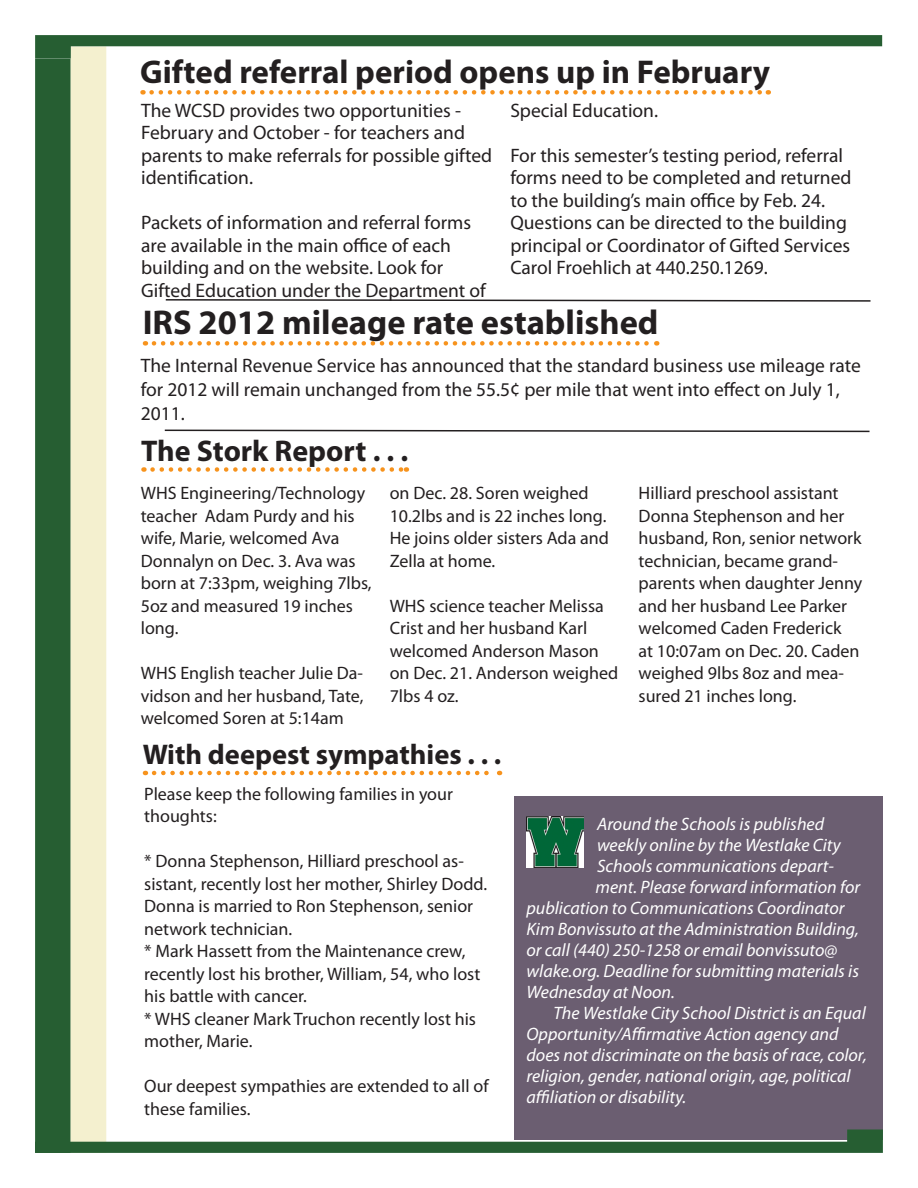
<style>
.page{position:relative;width:918px;height:1188px;background:#fff}
.page>*{position:absolute;margin:0;border:0;box-sizing:border-box;transform-origin:0 0}
.Headline{font:700 34.5px "Myriad Pro";color:#231f20}
.Headline-2{font:700 33px "Myriad Pro";color:#231f20}
.Headline-3{font:700 30px "Myriad Pro";color:#231f20}
.Headline-4{font:700 28.5px "Myriad Pro";color:#231f20}
.Body{font:19.5px/22.5px "Myriad Pro";color:#231f20}
.Body-2{font:18px/22.5px "Myriad Pro";color:#231f20}
.Body_Italic{font:italic 18px/21px "Myriad Pro";color:#fff}
</style>
<div class="page">
<div style="left:35px;top:59px;width:36px;height:1094px;background:#265e32"></div>
<div style="left:71px;top:46px;width:35px;height:1107px;background:#f4f0cf"></div>
<svg style="left:35px;top:35px;width:847px;height:24px"></svg>
<div style="left:514px;top:797px;width:369px;height:343px;background:#6b5e71"></div>
<svg style="left:35px;top:1129px;width:848px;height:24px"></svg>
<svg style="left:153px;top:467px;width:254px;height:5px"></svg>
<svg style="left:154px;top:771px;width:346px;height:4px"></svg>
<img style="left:526px;top:817px;width:58px;height:51px">
<svg style="left:164px;top:429px;width:706px;height:4px"></svg>
<svg style="left:154px;top:341px;width:503px;height:5px"></svg>
<svg style="left:152px;top:90px;width:617px;height:5px"></svg>
<svg style="left:165px;top:299px;width:706px;height:3px"></svg>
<p class="Headline-2" style="left:140px;top:51px;width:631px">Gifted referral period opens up in February</p>
<p class="Body" style="left:141px;top:99px;width:353px">The WCSD provides two opportunities - February and October - for teachers and parents to make referrals for possible gifted identification.</p>
<p class="Body" style="left:141px;top:211px;width:346px">Packets of information and referral forms are available in the main office of each building and on the website. Look for Gifted Education under the Department of</p>
<p class="Body" style="left:510px;top:99px;width:149px">Special Education.</p>
<p class="Body" style="left:510px;top:144px;width:343px">For this semester’s testing period, referral forms need to be completed and returned to the building’s main office by Feb. 24.<br>Questions can be directed to the building principal or Coordinator of Gifted Services Carol Froehlich at 440.250.1269.</p>
<p class="Headline" style="left:143px;top:300px;width:517px">IRS 2012 mileage rate established</p>
<p class="Body" style="left:141px;top:353px;width:722px;line-height:24px">The Internal Revenue Service has announced that the standard business use mileage rate for 2012 will remain unchanged from the 55.5¢ per mile that went into effect on July 1,<br>2011.</p>
<p class="Headline-3" style="left:141px;top:431px;width:268px">The Stork Report . . .</p>
<p class="Body-2" style="left:141px;top:482px;width:232px">WHS Engineering/Technology teacher Adam Purdy and his wife, Marie, welcomed Ava<br>Donnalyn on Dec. 3. Ava was born at 7:33pm, weighing 7lbs,<br>5oz and measured 19 inches long.</p>
<p class="Body-2" style="left:141px;top:662px;width:224px;text-align:justify">WHS English teacher Julie Da&shy;vidson and her husband, Tate, welcomed Soren at 5:14am</p>
<p class="Body-2" style="left:390px;top:482px;width:221px">on Dec. 28. Soren weighed<br>10.2lbs and is 22 inches long.<br>He joins older sisters Ada and<br>Zella at home.</p>
<p class="Body-2" style="left:390px;top:594px;width:230px">WHS science teacher Melissa<br>Crist and her husband Karl welcomed Anderson Mason on Dec. 21. Anderson weighed<br>7lbs 4 oz.</p>
<p class="Body-2" style="left:639px;top:482px;width:225px">Hilliard preschool assistant<br>Donna Stephenson and her husband, Ron, senior network technician, became grand&shy;parents when daughter Jenny and her husband Lee Parker welcomed Caden Frederick<br>at 10:07am on Dec. 20. Caden weighed 9lbs 8oz and mea&shy;sured 21 inches long.</p>
<p class="Headline-4" style="left:143px;top:736px;width:360px">With deepest sympathies . . .</p>
<p class="Body-2" style="left:144px;top:782px;width:310px">Please keep the following families in your thoughts:</p>
<p class="Body-2" style="left:144px;top:850px;width:345px">* Donna Stephenson, Hilliard preschool as&shy;sistant, recently lost her mother, Shirley Dodd.<br>Donna is married to Ron Stephenson, senior network technician.</p>
<p class="Body-2" style="left:144px;top:940px;width:338px">* Mark Hassett from the Maintenance crew, recently lost his brother, William, 54, who lost his battle with cancer.<br>* WHS cleaner Mark Truchon recently lost his mother, Marie.</p>
<p class="Body-2" style="left:144px;top:1075px;width:346px">Our deepest sympathies are extended to all of these families.</p>
<p class="Body_Italic" style="left:597px;top:813px;width:229px">Around the Schools is published</p>
<p class="Body_Italic" style="left:597px;top:834px;width:245px">weekly online by the Westlake City</p>
<p class="Body_Italic" style="left:597px;top:855px;width:239px">Schools communications depart-</p>
<p class="Body_Italic" style="left:596px;top:876px;width:266px">ment. Please forward information for</p>
<p class="Body_Italic" style="left:526px;top:897px;width:320px">publication to Communications Coordinator</p>
<p class="Body_Italic" style="left:526px;top:918px;width:334px">Kim Bonvissuto at the Administration Building,</p>
<p class="Body_Italic" style="left:526px;top:939px;width:313px">or call (440) 250-1258 or email bonvissuto@</p>
<p class="Body_Italic" style="left:526px;top:960px;width:334px">wlake.org. Deadline for submitting materials is</p>
<p class="Body_Italic" style="left:526px;top:981px;width:150px">Wednesday at Noon.</p>
<p class="Body_Italic" style="left:526px;top:1002px;width:342px;text-indent:27px">The Westlake City School District is an Equal Opportunity/Affirmative Action agency and does not discriminate on the basis of race, color, religion, gender, national origin, age, political affiliation or disability.</p>
</div>
